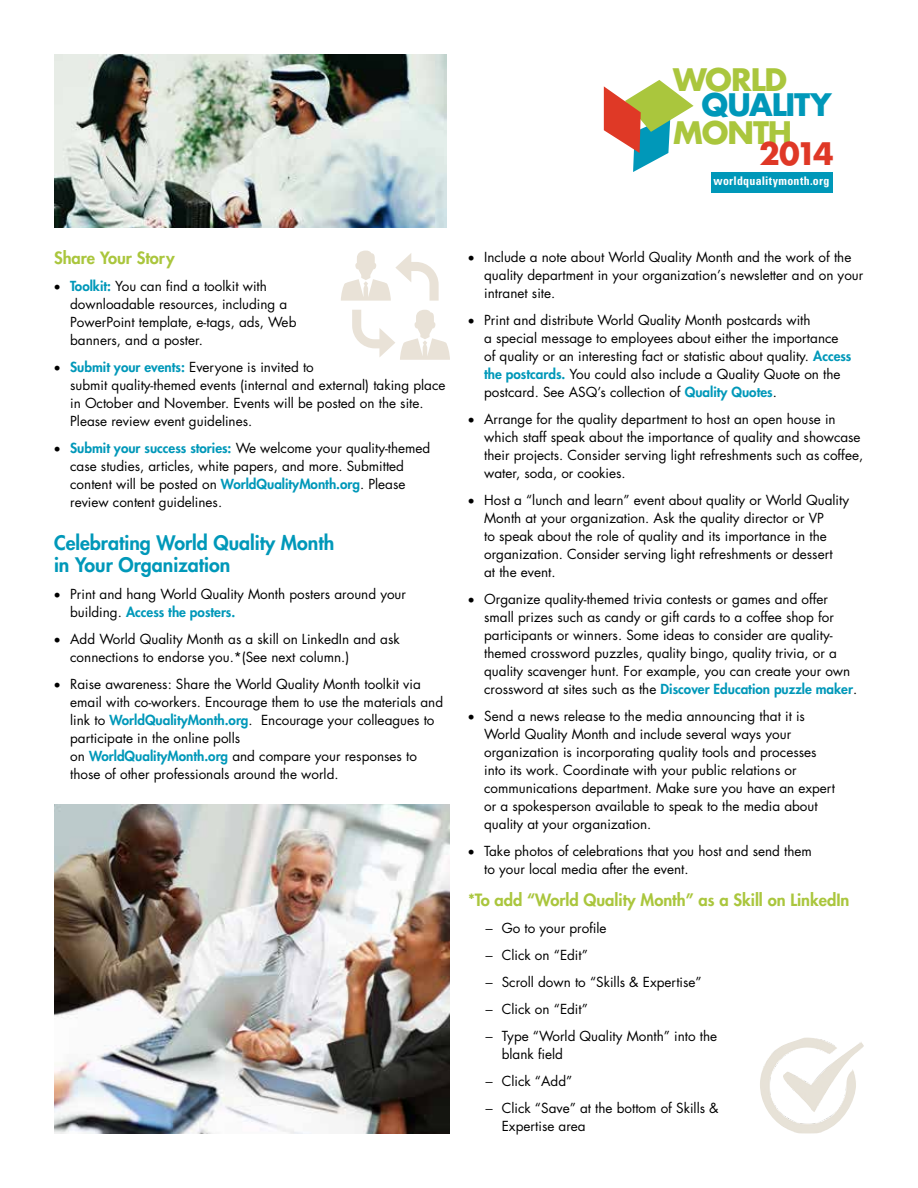
<style>
.page{position:relative;width:918px;height:1188px;background:#fff}
.page>*{position:absolute;margin:0;border:0;box-sizing:border-box;transform-origin:0 0}
.t1{font:700 30.15px "Futura Std";letter-spacing:-.035em;color:#aac63d}
.t2{font:700 30.15px "Futura Std";letter-spacing:-.035em;color:#0098b9}
.t3{font:700 30.15px "Futura Std";color:#df3826}
.t4{font:800 19.5px/22.5px "Futura Std";color:#0098b9}
.t5{font:800 16.5px "Futura Std";color:#aac63d}
.t6{font:13.5px/18px "Futura Std";color:#000}
.t7{font:700 condensed 11.85px "Univers LT Std";letter-spacing:.02em;color:#fff}
.s1{font-weight:800;color:#0098b9}
</style>
<div class="page">
<svg style="left:604px;top:80px;width:90px;height:92px"></svg>
<div style="left:711px;top:172px;width:121px;height:20px;background:#0098b9"></div>
<img style="left:54px;top:54px;width:392px;height:174px">
<svg style="left:352px;top:310px;width:98px;height:50px"></svg>
<svg style="left:341px;top:251px;width:98px;height:50px"></svg>
<img style="left:54px;top:805px;width:396px;height:329px">
<img style="left:760px;top:1038px;width:104px;height:95px">
<h1 class="t1" style="left:673px;top:60px;width:116px">WORLD</h1>
<h1 class="t2" style="left:702px;top:85px;width:131px">QUALITY</h1>
<h1 class="t1" style="left:673px;top:113px;width:121px">MONTH</h1>
<h1 class="t3" style="left:759px;top:133px;width:76px">2014</h1>
<p class="t7" style="left:714px;top:173px;width:117px">worldqualitymonth.org</p>
<p class="t5" style="left:54px;top:248px;width:122px">Share Your Story</p>
<p class="t6" style="left:70px;top:277px;width:228px;text-indent:-16px">• <span class="s1">Toolkit:</span> You can find a toolkit with downloadable resources, including a PowerPoint template, e-tags, ads, Web banners, and a poster.</p>
<p class="t6" style="left:70px;top:358px;width:377px;text-indent:-16px">• <span class="s1">Submit your events:</span> Everyone is invited to<br>submit quality-themed events (internal and external) taking place in October and November. Events will be posted on the site.<br>Please review event guidelines.</p>
<p class="t6" style="left:70px;top:439px;width:362px;text-indent:-16px">• <span class="s1">Submit your success stories:</span> We welcome your quality-themed case studies, articles, white papers, and more. Submitted content will be posted on <span class="s1">WorldQualityMonth.org</span>. Please review content guidelines.</p>
<h2 class="t4" style="left:54px;top:531px;width:282px">Celebrating World Quality Month in Your Organization</h2>
<p class="t6" style="left:70px;top:585px;width:337px;text-indent:-16px">• Print and hang World Quality Month posters around your building. <span class="s1">Access the posters.</span></p>
<p class="t6" style="left:70px;top:630px;width:331px;text-indent:-16px">• Add World Quality Month as a skill on LinkedIn and ask connections to endorse you.*(See next column.)</p>
<p class="t6" style="left:70px;top:675px;width:375px;text-indent:-16px">• Raise awareness: Share the World Quality Month toolkit via email with co-workers. Encourage them to use the materials and link to <span class="s1">WorldQualityMonth.org</span>. Encourage your colleagues to participate in the online polls<br>on <span class="s1">WorldQualityMonth.org</span> and compare your responses to those of other professionals around the world.</p>
<p class="t6" style="left:484px;top:248px;width:381px;text-indent:-16px">• Include a note about World Quality Month and the work of the quality department in your organization’s newsletter and on your intranet site.</p>
<p class="t6" style="left:484px;top:311px;width:369px;text-indent:-16px">• Print and distribute World Quality Month postcards with<br>a special message to employees about either the importance of quality or an interesting fact or statistic about quality. <span class="s1">Access the postcards.</span> You could also include a Quality Quote on the postcard. See ASQ’s collection of <span class="s1">Quality Quotes</span>.</p>
<p class="t6" style="left:484px;top:410px;width:380px;text-indent:-16px">• Arrange for the quality department to host an open house in which staff speak about the importance of quality and showcase their projects. Consider serving light refreshments such as coffee, water, soda, or cookies.</p>
<p class="t6" style="left:484px;top:491px;width:366px;text-indent:-16px">• Host a “lunch and learn” event about quality or World Quality Month at your organization. Ask the quality director or VP<br>to speak about the role of quality and its importance in the organization. Consider serving light refreshments or dessert<br>at the event.</p>
<p class="t6" style="left:484px;top:590px;width:374px;text-indent:-16px">• Organize quality-themed trivia contests or games and offer small prizes such as candy or gift cards to a coffee shop for participants or winners. Some ideas to consider are quality&shy;themed crossword puzzles, quality bingo, quality trivia, or a quality scavenger hunt. For example, you can create your own crossword at sites such as the <span class="s1">Discover Education puzzle maker</span>.</p>
<p class="t6" style="left:484px;top:707px;width:352px;text-indent:-16px">• Send a news release to the media announcing that it is World Quality Month and include several ways your organization is incorporating quality tools and processes into its work. Coordinate with your public relations or communications department. Make sure you have an expert or a spokesperson available to speak to the media about quality at your organization.</p>
<p class="t6" style="left:484px;top:842px;width:329px;text-indent:-16px">• Take photos of celebrations that you host and send them to your local media after the event.</p>
<p class="t5" style="left:468px;top:890px;width:383px">*To add “World Quality Month” as a Skill on LinkedIn</p>
<p class="t6" style="left:486px;top:915px;width:233px;line-height:27px">− Go to your profile<br>− Click on “Edit”<br>− Scroll down to “Skills &amp; Expertise”<br>− Click on “Edit”<br>− Type “World Quality Month” into the</p>
<p class="t6" style="left:486px;top:1041px;width:235px;line-height:27px;text-indent:16px">blank field<br>− Click “Add”<br>− Click “Save” at the bottom of Skills &amp;</p>
<p class="t6" style="left:502px;top:1117px;width:85px">Expertise area</p>
</div>
